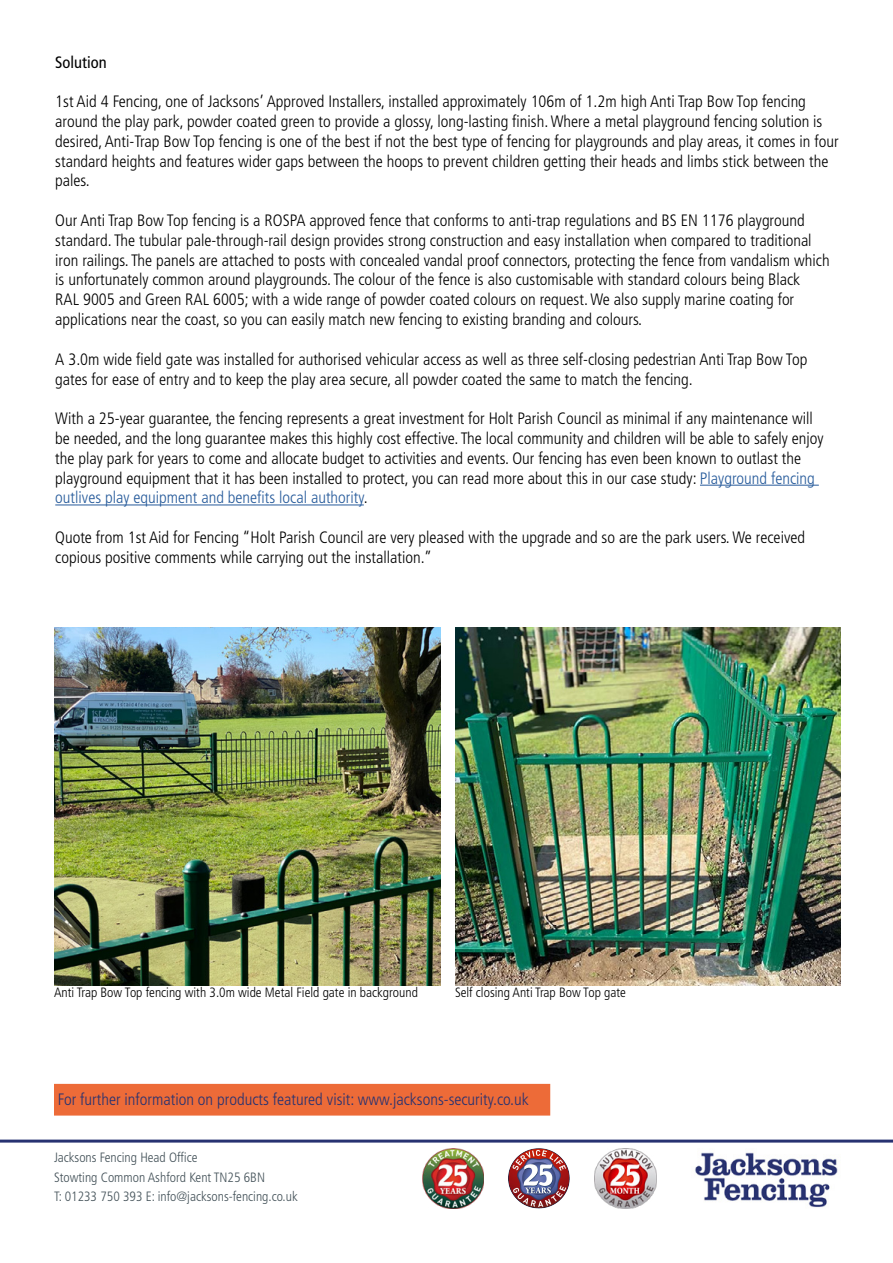
<style>
.page{position:relative;width:893px;height:1263px;background:#fff}
.page>*{position:absolute;margin:0;border:0;box-sizing:border-box;transform-origin:0 0}
.t1{font:300 condensed 16.5px/19.8px "Frutiger LT Std";color:#000}
.t2{font:300 condensed 16.5px "Frutiger LT Std";color:#273271}
.t3{font:condensed 16.5px "Frutiger LT Std";color:#000}
.t4{font:300 condensed 13.5px/19.5px "Frutiger LT Std";color:#445259}
.t5{font:300 condensed 13.5px "Frutiger LT Std";color:#000}
.s1{color:#275b9b}
</style>
<div class="page">
<img style="left:601px;top:1142px;width:274px;height:66px">
<div style="left:54px;top:1084px;width:496px;height:31px;background:#ed6b38"></div>
<hr style="left:0;top:1139px;width:893px;height:3px;background:#273271">
<img style="left:422px;top:1148px;width:62px;height:61px">
<img style="left:509px;top:1148px;width:60px;height:61px">
<img style="left:595px;top:1148px;width:62px;height:61px">
<hr style="left:700px;top:485px;width:119px;height:1px;background:#275b9b">
<hr style="left:55px;top:504px;width:309px;height:1px;background:#275b9b">
<img style="left:54px;top:627px;width:387px;height:358px">
<img style="left:455px;top:627px;width:385px;height:358px">
<p class="t3" style="left:55px;top:52px;width:53px">Solution</p>
<p class="t1" style="left:55px;top:92px;width:785px">1st Aid 4 Fencing, one of Jacksons’ Approved Installers, installed approximately 106m of 1.2m high Anti Trap Bow Top fencing around the play park, powder coated green to provide a glossy, long-lasting finish. Where a metal playground fencing solution is desired, Anti-Trap Bow Top fencing is one of the best if not the best type of fencing for playgrounds and play areas, it comes in four standard heights and features wider gaps between the hoops to prevent children getting their heads and limbs stick between the pales.</p>
<p class="t1" style="left:55px;top:211px;width:776px">Our Anti Trap Bow Top fencing is a ROSPA approved fence that conforms to anti-trap regulations and BS EN 1176 playground standard. The tubular pale-through-rail design provides strong construction and easy installation when compared to traditional iron railings. The panels are attached to posts with concealed vandal proof connectors, protecting the fence from vandalism which is unfortunately common around playgrounds. The colour of the fence is also customisable with standard colours being Black<br>RAL 9005 and Green RAL 6005; with a wide range of powder coated colours on request. We also supply marine coating for applications near the coast, so you can easily match new fencing to existing branding and colours.</p>
<p class="t1" style="left:55px;top:349px;width:754px">A 3.0m wide field gate was installed for authorised vehicular access as well as three self-closing pedestrian Anti Trap Bow Top gates for ease of entry and to keep the play area secure, all powder coated the same to match the fencing.</p>
<p class="t1" style="left:55px;top:409px;width:770px">With a 25-year guarantee, the fencing represents a great investment for Holt Parish Council as minimal if any maintenance will be needed, and the long guarantee makes this highly cost effective. The local community and children will be able to safely enjoy the play park for years to come and allocate budget to activities and events. Our fencing has even been known to outlast the playground equipment that it has been installed to protect, you can read more about this in our case study: <span class="s1">Playground fencing outlives play equipment and benefits local authority</span>.</p>
<p class="t1" style="left:55px;top:527px;width:751px">Quote from 1st Aid for Fencing “Holt Parish Council are very pleased with the upgrade and so are the park users. We received copious positive comments while carrying out the installation.”</p>
<p class="t5" style="left:54px;top:985px;width:365px">Anti Trap Bow Top fencing with 3.0m wide Metal Field gate in background</p>
<p class="t5" style="left:455px;top:984px;width:173px">Self closing Anti Trap Bow Top gate</p>
<p class="t2" style="left:58px;top:1090px;width:472px">For further information on products featured visit: www.jacksons-security.co.uk</p>
<p class="t4" style="left:54px;top:1148px;width:245px">Jacksons Fencing Head Office<br>Stowting Common Ashford Kent TN25 6BN<br>T: 01233 750 393 E: info@jacksons-fencing.co.uk</p>
</div>
